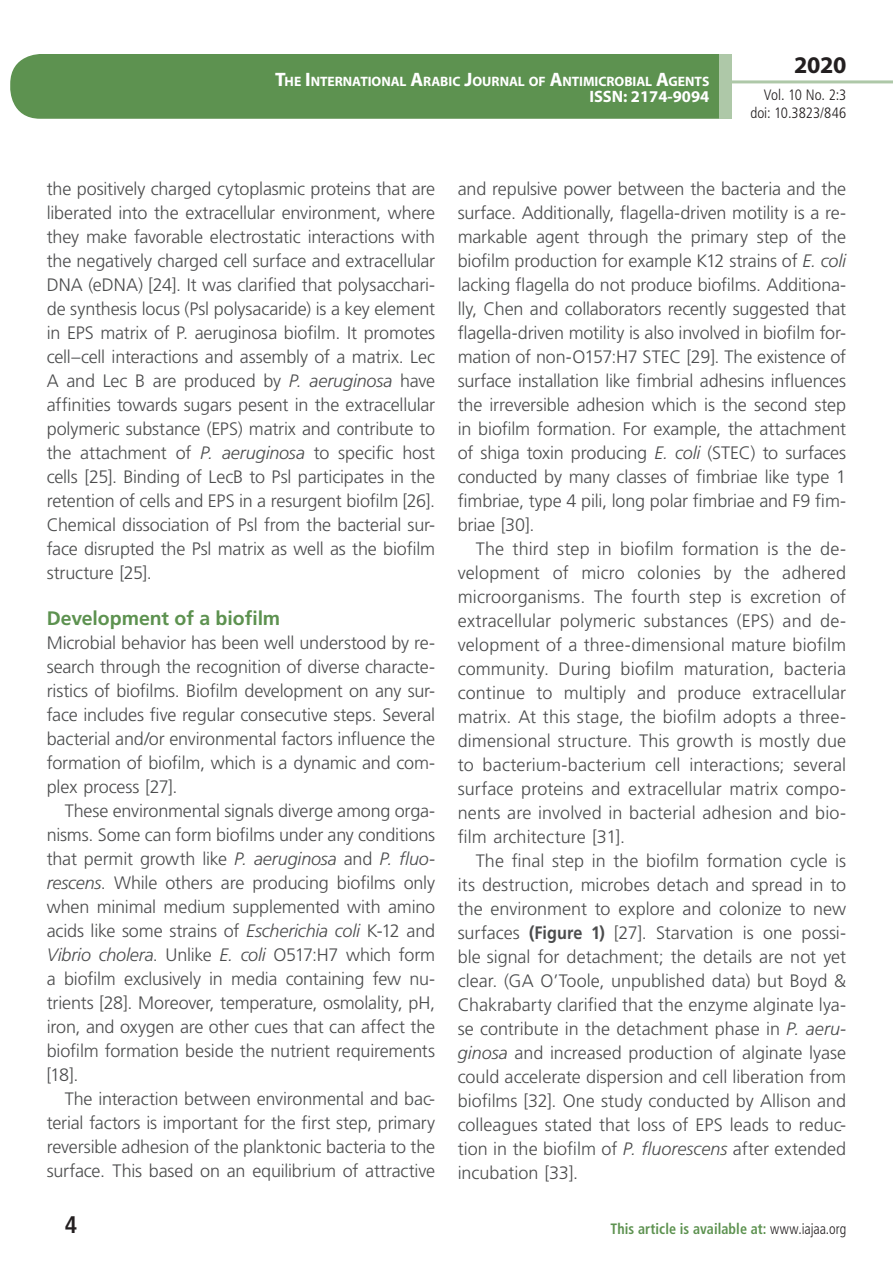
<style>
.page{position:relative;width:893px;height:1263px;background:#fff}
.page>*{position:absolute;margin:0;border:0;box-sizing:border-box;transform-origin:0 0}
.t1{font:700 24px "Myriad Pro";color:#231f20}
.t2{font:700 condensed 24px "Frutiger LT Std";color:#231f20}
.t3{font:700 19.5px "Frutiger LT Std";letter-spacing:-.005em;color:#5d9250}
.t4{font:300 18px/24px "Frutiger LT Std";letter-spacing:-.01em;color:#4b4c4d;text-align:justify}
.t5{font:700 16.5px "Myriad Pro";color:#fff}
.t6{font:700 condensed 15px "Frutiger LT Std";letter-spacing:.005em;color:#5d9250;scale:.94 1}
.t7{font:300 condensed 15px/18px "Frutiger LT Std";color:#231f20;text-align:right}
.t8{font:700 13.65px "Myriad Pro";color:#fff}
.s1{font-size:19.5px}
.s2{font-style:italic}
.s3{font-weight:700}
.s4{font-weight:300;color:#231f20}
</style>
<div class="page">
<div style="left:10px;top:54px;width:775px;height:65px;background:#5d9250;border-radius:30px"></div>
<div style="left:732px;top:0;width:161px;height:157px;background:#fff"></div>
<hr style="left:730px;top:80px;width:163px;height:3px;background:#aec8a8">
<div style="left:719px;top:54px;width:13px;height:65px;background:#aec8a8"></div>
<p class="t8" style="left:275px;top:72px;width:436px"><span class="s1">T</span>HE <span class="s1">I</span>NTERNATIONAL <span class="s1">A</span>RABIC <span class="s1">J</span>OURNAL OF <span class="s1">A</span>NTIMICROBIAL <span class="s1">A</span>GENTS</p>
<p class="t5" style="left:589px;top:86px;width:122px">ISSN: 2174-9094</p>
<h1 class="t1" style="left:794px;top:49px;width:54px">2020</h1>
<p class="t7" style="left:750px;top:86px;width:98px">Vol. 10 No. 2:3 doi: 10.3823/846</p>
<p class="t4" style="left:47px;top:177px;width:390px">the positively charged cytoplasmic proteins that are liberated into the extracellular environment, where they make favorable electrostatic interactions with the negatively charged cell surface and extracellular DNA (eDNA) [24]. It was clarified that polysacchari&shy;de synthesis locus (Psl polysacaride) is a key element in EPS matrix of P. aeruginosa biofilm. It promotes cell–cell interactions and assembly of a matrix. Lec A and Lec B are produced by <span class="s2">P. aeruginosa</span> have affinities towards sugars pesent in the extracellular polymeric substance (EPS) matrix and contribute to the attachment of <span class="s2">P. aeruginosa</span> to specific host cells [25]. Binding of LecB to Psl participates in the retention of cells and EPS in a resurgent biofilm [26].<br>Chemical dissociation of Psl from the bacterial sur&shy;face disrupted the Psl matrix as well as the biofilm structure [25].</p>
<p class="t3" style="left:47px;top:607px;width:235px">Development of a biofilm</p>
<p class="t4" style="left:47px;top:631px;width:390px">Microbial behavior has been well understood by re&shy;search through the recognition of diverse characte&shy;ristics of biofilms. Biofilm development on any sur&shy;face includes five regular consecutive steps. Several bacterial and/or environmental factors influence the formation of biofilm, which is a dynamic and com&shy;plex process [27].</p>
<p class="t4" style="left:47px;top:799px;width:390px;text-indent:18px">These environmental signals diverge among orga&shy;nisms. Some can form biofilms under any conditions that permit growth like <span class="s2">P. aeruginosa</span> and <span class="s2">P. fluo&shy;rescens</span>. While others are producing biofilms only when minimal medium supplemented with amino acids like some strains of <span class="s2">Escherichia coli</span> K-12 and <span class="s2">Vibrio cholera</span>. Unlike <span class="s2">E. coli</span> O517:H7 which form a biofilm exclusively in media containing few nu&shy;trients [28]. Moreover, temperature, osmolality, pH, iron, and oxygen are other cues that can affect the biofilm formation beside the nutrient requirements [18].</p>
<p class="t4" style="left:47px;top:1087px;width:390px;text-indent:18px">The interaction between environmental and bac&shy;terial factors is important for the first step, primary reversible adhesion of the planktonic bacteria to the surface. This based on an equilibrium of attractive</p>
<p class="t4" style="left:458px;top:177px;width:390px">and repulsive power between the bacteria and the surface. Additionally, flagella-driven motility is a re&shy;markable agent through the primary step of the biofilm production for example K12 strains of <span class="s2">E. coli </span>lacking flagella do not produce biofilms. Additiona&shy;lly, Chen and collaborators recently suggested that flagella-driven motility is also involved in biofilm for&shy;mation of non-O157:H7 STEC [29]. The existence of surface installation like fimbrial adhesins influences the irreversible adhesion which is the second step in biofilm formation. For example, the attachment of shiga toxin producing <span class="s2">E. coli</span> (STEC) to surfaces conducted by many classes of fimbriae like type 1 fimbriae, type 4 pili, long polar fimbriae and F9 fim&shy;briae [30].</p>
<p class="t4" style="left:458px;top:537px;width:390px;text-indent:18px">The third step in biofilm formation is the de&shy;velopment of micro colonies by the adhered microorganisms. The fourth step is excretion of extracellular polymeric substances (EPS) and de&shy;velopment of a three-dimensional mature biofilm community. During biofilm maturation, bacteria continue to multiply and produce extracellular matrix. At this stage, the biofilm adopts a three&shy;dimensional structure. This growth is mostly due to bacterium-bacterium cell interactions; several surface proteins and extracellular matrix compo&shy;nents are involved in bacterial adhesion and bio&shy;film architecture [31].</p>
<p class="t4" style="left:458px;top:849px;width:390px;text-indent:18px">The final step in the biofilm formation cycle is its destruction, microbes detach and spread in to the environment to explore and colonize to new surfaces <span class="s3">(Figure 1)</span> [27]. Starvation is one possi&shy;ble signal for detachment; the details are not yet clear. (GA O’Toole, unpublished data) but Boyd &amp; Chakrabarty clarified that the enzyme alginate lya&shy;se contribute in the detachment phase in <span class="s2">P. aeru&shy;ginosa</span> and increased production of alginate lyase could accelerate dispersion and cell liberation from biofilms [32]. One study conducted by Allison and colleagues stated that loss of EPS leads to reduc&shy;tion in the biofilm of <span class="s2">P. fluorescens</span> after extended incubation [33].</p>
<h1 class="t2" style="left:65px;top:1210px;width:14px">4</h1>
<p class="t6" style="left:610px;top:1219px;width:252px">This article is available at: <span class="s4">www.iajaa.org</span></p>
</div>
